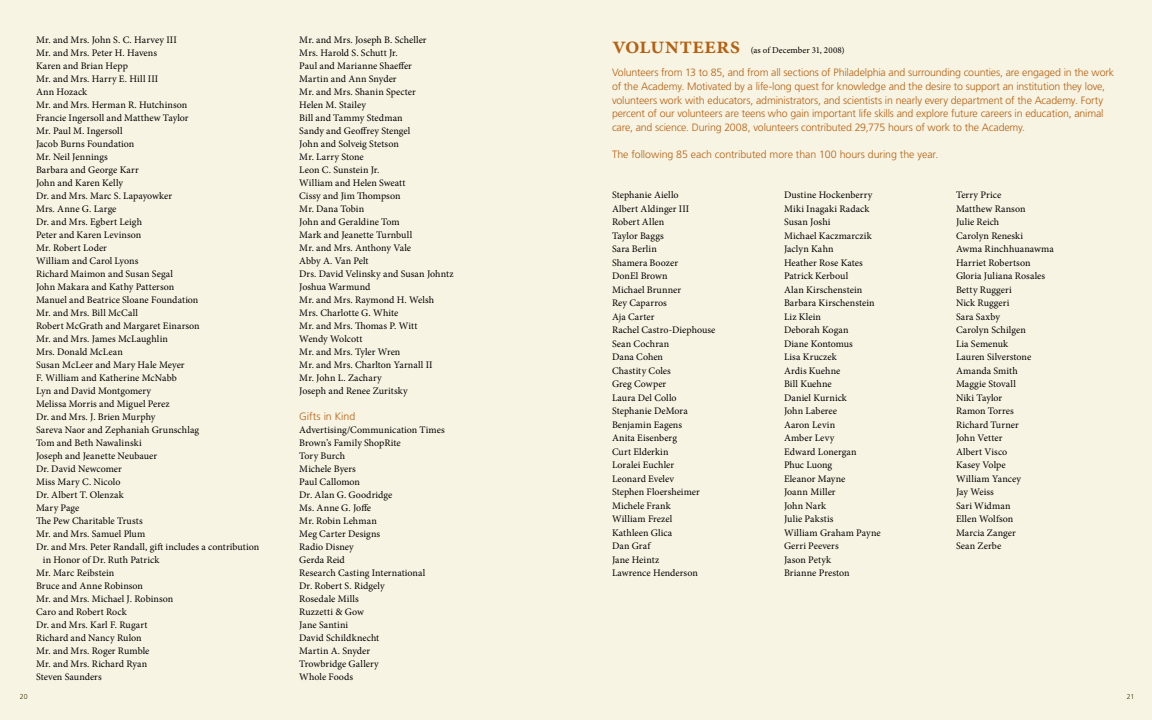
<style>
.page{position:relative;width:1152px;height:720px;background:#fff}
.page>*{position:absolute;margin:0;border:0;box-sizing:border-box;transform-origin:0 0}
.t1{font:600 24px "Minion Pro";letter-spacing:-.005em;color:#b56113}
.t2{font:300 10.6px/13.5px "Frutiger";letter-spacing:-.015em;color:#b56113}
.t3{font:10px/13.5px "Minion Pro";letter-spacing:.005em;color:#000}
.t4{font:9px "Minion Pro";letter-spacing:.01em;color:#000}
.t5{font:300 7px "Frutiger";color:#403403}
</style>
<div class="page">
<div style="left:0;top:0;width:576px;height:720px;background:#f7f4e2"></div>
<div style="left:576px;top:0;width:576px;height:720px;background:#f7f4e2"></div>
<p class="t3" style="left:36px;top:33px;width:142px">Mr. and Mrs. John S. C. Harvey III</p>
<p class="t3" style="left:36px;top:46px;width:123px">Mr. and Mrs. Peter H. Havens</p>
<p class="t3" style="left:36px;top:59px;width:93px">Karen and Brian Hepp</p>
<p class="t3" style="left:36px;top:72px;width:124px">Mr. and Mrs. Harry E. Hill III</p>
<p class="t3" style="left:36px;top:85px;width:53px">Ann Hozack</p>
<p class="t3" style="left:36px;top:98px;width:153px">Mr. and Mrs. Herman R. Hutchinson</p>
<p class="t3" style="left:36px;top:111px;width:154px">Francie Ingersoll and Matthew Taylor</p>
<p class="t3" style="left:36px;top:124px;width:88px">Mr. Paul M. Ingersoll</p>
<p class="t3" style="left:36px;top:137px;width:100px">Jacob Burns Foundation</p>
<p class="t3" style="left:36px;top:150px;width:73px">Mr. Neil Jennings</p>
<p class="t3" style="left:36px;top:163px;width:104px">Barbara and George Karr</p>
<p class="t3" style="left:36px;top:176px;width:89px">John and Karen Kelly</p>
<p class="t3" style="left:36px;top:189px;width:138px">Dr. and Mrs. Marc S. Lapayowker</p>
<p class="t3" style="left:36px;top:202px;width:82px">Mrs. Anne G. Large</p>
<p class="t3" style="left:36px;top:215px;width:108px">Dr. and Mrs. Egbert Leigh</p>
<p class="t3" style="left:36px;top:228px;width:107px">Peter and Karen Levinson</p>
<p class="t3" style="left:36px;top:241px;width:73px">Mr. Robert Loder</p>
<p class="t3" style="left:36px;top:254px;width:104px">William and Carol Lyons</p>
<p class="t3" style="left:36px;top:267px;width:139px">Richard Maimon and Susan Segal</p>
<p class="t3" style="left:36px;top:280px;width:140px">John Makara and Kathy Patterson</p>
<p class="t3" style="left:36px;top:293px;width:164px">Manuel and Beatrice Sloane Foundation</p>
<p class="t3" style="left:36px;top:306px;width:104px">Mr. and Mrs. Bill McCall</p>
<p class="t3" style="left:36px;top:319px;width:165px">Robert McGrath and Margaret Einarson</p>
<p class="t3" style="left:36px;top:332px;width:134px">Mr. and Mrs. James McLaughlin</p>
<p class="t3" style="left:36px;top:345px;width:88px">Mrs. Donald McLean</p>
<p class="t3" style="left:36px;top:358px;width:150px">Susan McLeer and Mary Hale Meyer</p>
<p class="t3" style="left:36px;top:371px;width:142px">F. William and Katherine McNabb</p>
<p class="t3" style="left:36px;top:384px;width:117px">Lyn and David Montgomery</p>
<p class="t3" style="left:36px;top:397px;width:135px">Melissa Morris and Miguel Perez</p>
<p class="t3" style="left:36px;top:410px;width:121px">Dr. and Mrs. J. Brien Murphy</p>
<p class="t3" style="left:36px;top:423px;width:165px">Sareva Naor and Zephaniah Grunschlag</p>
<p class="t3" style="left:36px;top:436px;width:107px">Tom and Beth Nawalinski</p>
<p class="t3" style="left:36px;top:449px;width:123px">Joseph and Jeanette Neubauer</p>
<p class="t3" style="left:36px;top:462px;width:87px">Dr. David Newcomer</p>
<p class="t3" style="left:36px;top:475px;width:86px">Miss Mary C. Nicolo</p>
<p class="t3" style="left:36px;top:488px;width:89px">Dr. Albert T. Olenzak</p>
<p class="t3" style="left:36px;top:501px;width:45px">Mary Page</p>
<p class="t3" style="left:36px;top:514px;width:108px">The Pew Charitable Trusts</p>
<p class="t3" style="left:36px;top:527px;width:111px">Mr. and Mrs. Samuel Plum</p>
<p class="t3" style="left:36px;top:540px;width:225px">Dr. and Mrs. Peter Randall, gift includes a contribution</p>
<p class="t3" style="left:43px;top:553px;width:118px">in Honor of Dr. Ruth Patrick</p>
<p class="t3" style="left:36px;top:566px;width:80px">Mr. Marc Reibstein</p>
<p class="t3" style="left:36px;top:579px;width:109px">Bruce and Anne Robinson</p>
<p class="t3" style="left:36px;top:592px;width:139px">Mr. and Mrs. Michael J. Robinson</p>
<p class="t3" style="left:36px;top:605px;width:92px">Caro and Robert Rock</p>
<p class="t3" style="left:36px;top:618px;width:113px">Dr. and Mrs. Karl F. Rugart</p>
<p class="t3" style="left:36px;top:631px;width:107px">Richard and Nancy Rulon</p>
<p class="t3" style="left:36px;top:644px;width:115px">Mr. and Mrs. Roger Rumble</p>
<p class="t3" style="left:36px;top:657px;width:113px">Mr. and Mrs. Richard Ryan</p>
<p class="t3" style="left:36px;top:670px;width:67px">Steven Saunders</p>
<p class="t3" style="left:299px;top:34px;width:156px;line-height:13px">Mr. and Mrs. Joseph B. Scheller<br>Mrs. Harold S. Schutt Jr.<br>Paul and Marianne Shaeffer<br>Martin and Ann Snyder<br>Mr. and Mrs. Shanin Specter<br>Helen M. Stailey<br>Bill and Tammy Stedman<br>Sandy and Geoffrey Stengel<br>John and Solveig Stetson<br>Mr. Larry Stone<br>Leon C. Sunstein Jr.<br>William and Helen Sweatt<br>Cissy and Jim Thompson<br>Mr. Dana Tobin<br>John and Geraldine Tom<br>Mark and Jeanette Turnbull<br>Mr. and Mrs. Anthony Vale<br>Abby A. Van Pelt<br>Drs. David Velinsky and Susan Johntz<br>Joshua Warmund<br>Mr. and Mrs. Raymond H. Welsh<br>Mrs. Charlotte G. White<br>Mr. and Mrs. Thomas P. Witt<br>Wendy Wolcott<br>Mr. and Mrs. Tyler Wren<br>Mr. and Mrs. Charlton Yarnall II<br>Mr. John L. Zachary<br>Joseph and Renee Zuritsky</p>
<p class="t2" style="left:299px;top:410px;width:58px">Gifts in Kind</p>
<p class="t3" style="left:299px;top:424px;width:147px;line-height:13px">Advertising/Communication Times<br>Brown’s Family ShopRite<br>Tory Burch<br>Michele Byers<br>Paul Callomon<br>Dr. Alan G. Goodridge<br>Ms. Anne G. Joffe<br>Mr. Robin Lehman<br>Meg Carter Designs<br>Radio Disney<br>Gerda Reid<br>Research Casting International<br>Dr. Robert S. Ridgely<br>Rosedale Mills<br>Ruzzetti &amp; Gow<br>Jane Santini<br>David Schildknecht<br>Martin A. Snyder<br>Trowbridge Gallery<br>Whole Foods</p>
<h1 class="t1" style="left:612px;top:29px;width:130px">Volunteers</h1>
<p class="t4" style="left:751px;top:45px;width:95px">(as of December 31, 2008)</p>
<p class="t2" style="left:612px;top:66px;width:504px">Volunteers from 13 to 85, and from all sections of Philadelphia and surrounding counties, are engaged in the work of the Academy. Motivated by a life-long quest for knowledge and the desire to support an institution they love, volunteers work with educators, administrators, and scientists in nearly every department of the Academy. Forty percent of our volunteers are teens who gain important life skills and explore future careers in education, animal care, and science. During 2008, volunteers contributed 29,775 hours of work to the Academy.</p>
<p class="t2" style="left:612px;top:147px;width:328px">The following 85 each contributed more than 100 hours during the year.</p>
<p class="t3" style="left:612px;top:188px;width:105px">Stephanie Aiello<br>Albert Aldinger III<br>Robert Allen<br>Taylor Baggs<br>Sara Berlin<br>Shamera Boozer<br>DonEl Brown<br>Michael Brunner<br>Rey Caparros<br>Aja Carter<br>Rachel Castro-Diephouse<br>Sean Cochran<br>Dana Cohen<br>Chastity Coles<br>Greg Cowper<br>Laura Del Collo<br>Stephanie DeMora<br>Benjamin Eagens<br>Anita Eisenberg<br>Curt Elderkin<br>Loralei Euchler<br>Leonard Evelev<br>Stephen Floersheimer<br>Michele Frank<br>William Frezel<br>Kathleen Glica<br>Dan Graf<br>Jane Heintz<br>Lawrence Henderson</p>
<p class="t3" style="left:784px;top:188px;width:98px">Dustine Hockenberry<br>Miki Inagaki Radack<br>Susan Joshi<br>Michael Kaczmarczik<br>Jaclyn Kahn<br>Heather Rose Kates<br>Patrick Kerboul<br>Alan Kirschenstein<br>Barbara Kirschenstein<br>Liz Klein<br>Deborah Kogan<br>Diane Kontomus<br>Lisa Kruczek<br>Ardis Kuehne<br>Bill Kuehne<br>Daniel Kurnick<br>John Laberee<br>Aaron Levin<br>Amber Levy<br>Edward Lonergan<br>Phuc Luong<br>Eleanor Mayne<br>Joann Miller<br>John Nark<br>Julie Pakstis<br>William Graham Payne<br>Gerri Peevers<br>Jason Petyk<br>Brianne Preston</p>
<p class="t3" style="left:956px;top:188px;width:99px">Terry Price<br>Matthew Ranson<br>Julie Reich<br>Carolyn Reneski<br>Awma Rinchhuanawma<br>Harriet Robertson<br>Gloria Juliana Rosales<br>Betty Ruggeri<br>Nick Ruggeri<br>Sara Saxby<br>Carolyn Schilgen<br>Lia Semenuk<br>Lauren Silverstone<br>Amanda Smith<br>Maggie Stovall<br>Niki Taylor<br>Ramon Torres<br>Richard Turner<br>John Vetter<br>Albert Visco<br>Kasey Volpe<br>William Yancey<br>Jay Weiss<br>Sari Widman<br>Ellen Wolfson<br>Marcia Zanger<br>Sean Zerbe</p>
<p class="t5" style="left:20px;top:693px;width:9px">20</p>
<p class="t5" style="left:1127px;top:692px;width:9px">21</p>
</div>
